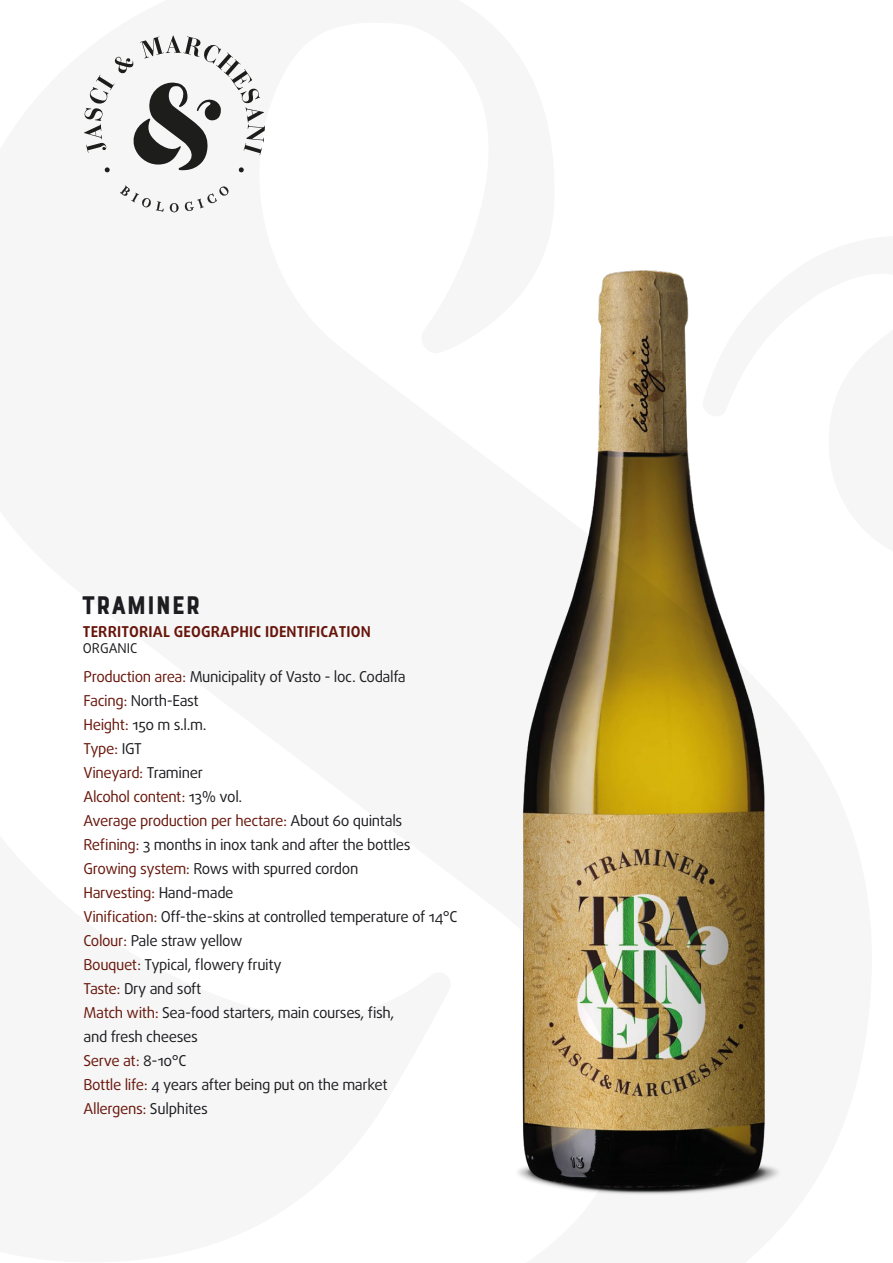
<style>
.page{position:relative;width:893px;height:1263px;background:#fff}
.page>*{position:absolute;margin:0;border:0;box-sizing:border-box;transform-origin:0 0}
.t1{font:27px "Bourton Base";color:#1d1d21}
.t2{font:15px/24px "Daxline Pro";letter-spacing:-.025em;color:#1d1d21}
.t3{font:700 15px "Daxline Pro";letter-spacing:.01em;color:#67150a}
.t4{font:13.5px "Daxline Pro";color:#1d1d21}
.s1{color:#67150a}
</style>
<div class="page">
<svg style="left:120px;top:185px;width:44px;height:27px"></svg>
<svg style="left:170px;top:203px;width:9px;height:9px"></svg>
<svg style="left:185px;top:186px;width:44px;height:25px"></svg>
<svg style="left:84px;top:35px;width:181px;height:137px"></svg>
<img style="left:518px;top:270px;width:263px;height:926px">
<h1 class="t1" style="left:81px;top:588px;width:121px">TRAMINER</h1>
<p class="t3" style="left:83px;top:621px;width:289px">TERRITORIAL GEOGRAPHIC IDENTIFICATION</p>
<p class="t2" style="left:84px;top:665px;width:376px"><span class="s1">Production area:</span> Municipality of Vasto - loc. Codalfa<br><span class="s1">Facing:</span> North-East<br><span class="s1">Height:</span> 150 m s.l.m.<br><span class="s1">Type:</span> IGT<br><span class="s1">Vineyard:</span> Traminer<br><span class="s1">Alcohol content:</span> 13% vol.<br><span class="s1">Average production per hectare:</span> About 60 quintals<br><span class="s1">Refining:</span> 3 months in inox tank and after the bottles<br><span class="s1">Growing system:</span> Rows with spurred cordon<br><span class="s1">Harvesting:</span> Hand-made<br><span class="s1">Vinification:</span> Off-the-skins at controlled temperature of 14°C<br><span class="s1">Colour:</span> Pale straw yellow<br><span class="s1">Bouquet:</span> Typical, flowery fruity<br><span class="s1">Taste:</span> Dry and soft<br><span class="s1">Match with:</span> Sea-food starters, main courses, fish,<br>and fresh cheeses<br><span class="s1">Serve at:</span> 8-10°C<br><span class="s1">Bottle life:</span> 4 years after being put on the market<br><span class="s1">Allergens:</span> Sulphites</p>
<p class="t4" style="left:83px;top:639px;width:56px">ORGANIC</p>
</div>
